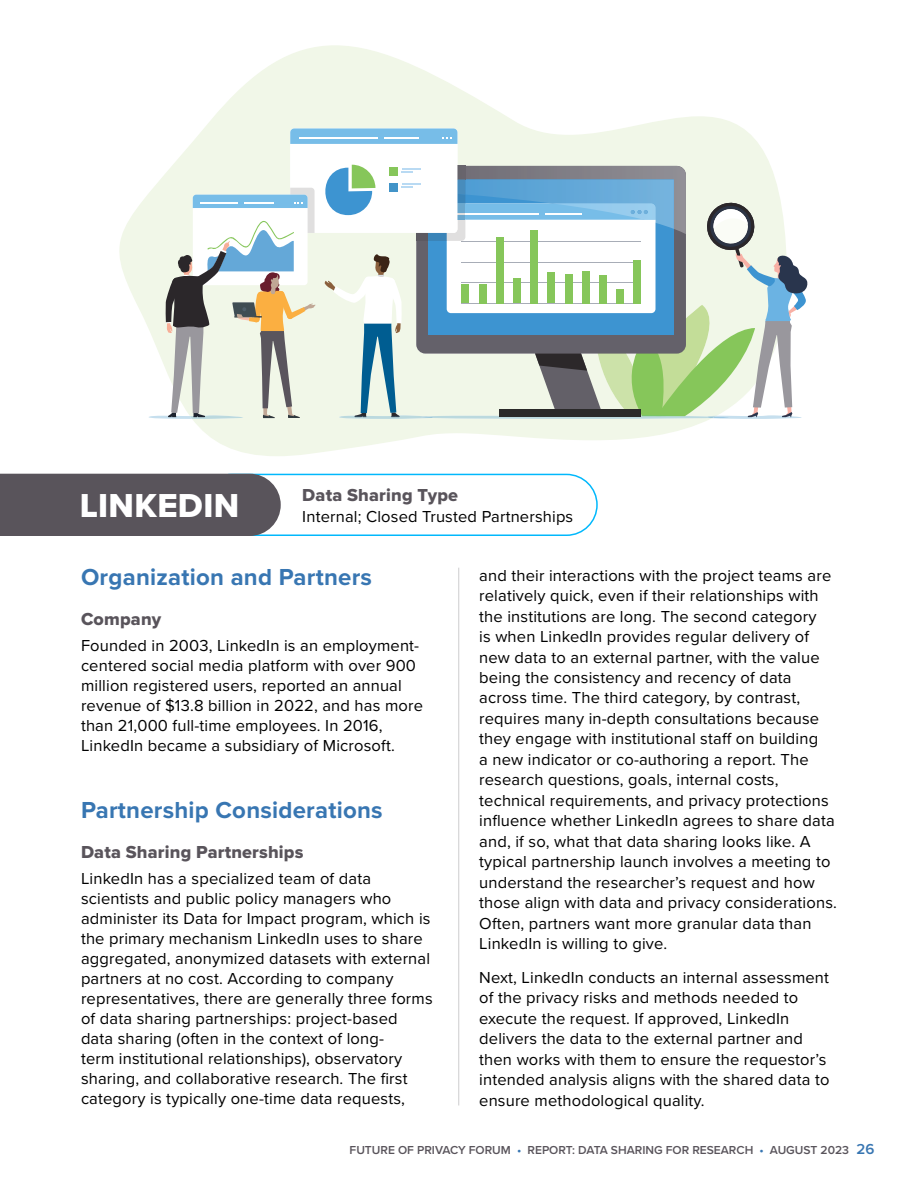
<style>
.page{position:relative;width:918px;height:1188px;background:#fff}
.page>*{position:absolute;margin:0;border:0;box-sizing:border-box;transform-origin:0 0}
.t1{font:34.5px "Proxima Nova Extrabld";letter-spacing:.01em;color:#fff}
.t2{font:700 24px "Proxima Nova";letter-spacing:.01em;color:#3876b2}
.t3{font:18px "Proxima Nova Extrabld";letter-spacing:.01em;color:#59545b}
.t4{font:16.5px/20.4px "Proxima Nova";letter-spacing:.01em;color:#000}
.t5{font:600 12px "Proxima Nova";color:#59545b}
.s1{color:#3876b2}
.s2{font-size:15px;color:#3876b2}
</style>
<div class="page">
<svg style="left:119px;top:45px;width:651px;height:411px"></svg>
<div style="left:290px;top:128px;width:167px;height:105px;background:#fff;border-radius:4px"></div>
<svg style="left:290px;top:128px;width:167px;height:16px;background:#88c5ea"></svg>
<svg style="left:145px;top:165px;width:662px;height:254px"></svg>
<hr style="left:458px;top:568px;width:1px;height:537px;background:#cdccce">
<div style="left:201px;top:474px;width:397px;height:62px;border:2px solid #01b8fc;border-radius:30px"></div>
<div style="left:0;top:474px;width:281px;height:62px;background:#59545b"></div>
<h1 class="t1" style="left:80px;top:480px;width:161px">LINKEDIN</h1>
<p class="t3" style="left:302px;top:482px;width:157px">Data Sharing Type</p>
<p class="t4" style="left:302px;top:506px;width:273px">Internal; Closed Trusted Partnerships</p>
<h2 class="t2" style="left:81px;top:559px;width:293px">Organization and Partners</h2>
<p class="t3" style="left:81px;top:606px;width:82px">Company</p>
<p class="t4" style="left:81px;top:635px;width:344px">Founded in 2003, LinkedIn is an employment&shy;centered social media platform with over 900 million registered users, reported an annual revenue of $13.8 billion in 2022, and has more than 21,000 full-time employees. In 2016, LinkedIn became a subsidiary of Microsoft.</p>
<h2 class="t2" style="left:81px;top:792px;width:303px">Partnership Considerations</h2>
<p class="t3" style="left:81px;top:838px;width:224px">Data Sharing Partnerships</p>
<p class="t4" style="left:81px;top:867px;width:353px">LinkedIn has a specialized team of data scientists and public policy managers who administer its Data for Impact program, which is the primary mechanism LinkedIn uses to share aggregated, anonymized datasets with external partners at no cost. According to company representatives, there are generally three forms of data sharing partnerships: project-based data sharing (often in the context of long-<br>term institutional relationships), observatory sharing, and collaborative research. The first category is typically one-time data requests,</p>
<p class="t4" style="left:479px;top:564px;width:359px">and their interactions with the project teams are relatively quick, even if their relationships with the institutions are long. The second category<br>is when LinkedIn provides regular delivery of new data to an external partner, with the value being the consistency and recency of data across time. The third category, by contrast, requires many in-depth consultations because they engage with institutional staff on building<br>a new indicator or co-authoring a report. The research questions, goals, internal costs, technical requirements, and privacy protections influence whether LinkedIn agrees to share data and, if so, what that data sharing looks like. A typical partnership launch involves a meeting to understand the researcher’s request and how those align with data and privacy considerations.<br>Often, partners want more granular data than LinkedIn is willing to give.</p>
<p class="t4" style="left:479px;top:967px;width:352px">Next, LinkedIn conducts an internal assessment of the privacy risks and methods needed to execute the request. If approved, LinkedIn delivers the data to the external partner and then works with them to ensure the requestor’s intended analysis aligns with the shared data to ensure methodological quality.</p>
<p class="t5" style="left:350px;top:1141px;width:526px">FUTURE OF PRIVACY FORUM <span class="s1">•</span> REPORT: DATA SHARING FOR RESEARCH <span class="s1">•</span> AUGUST 2023 <span class="s2">26</span></p>
</div>
